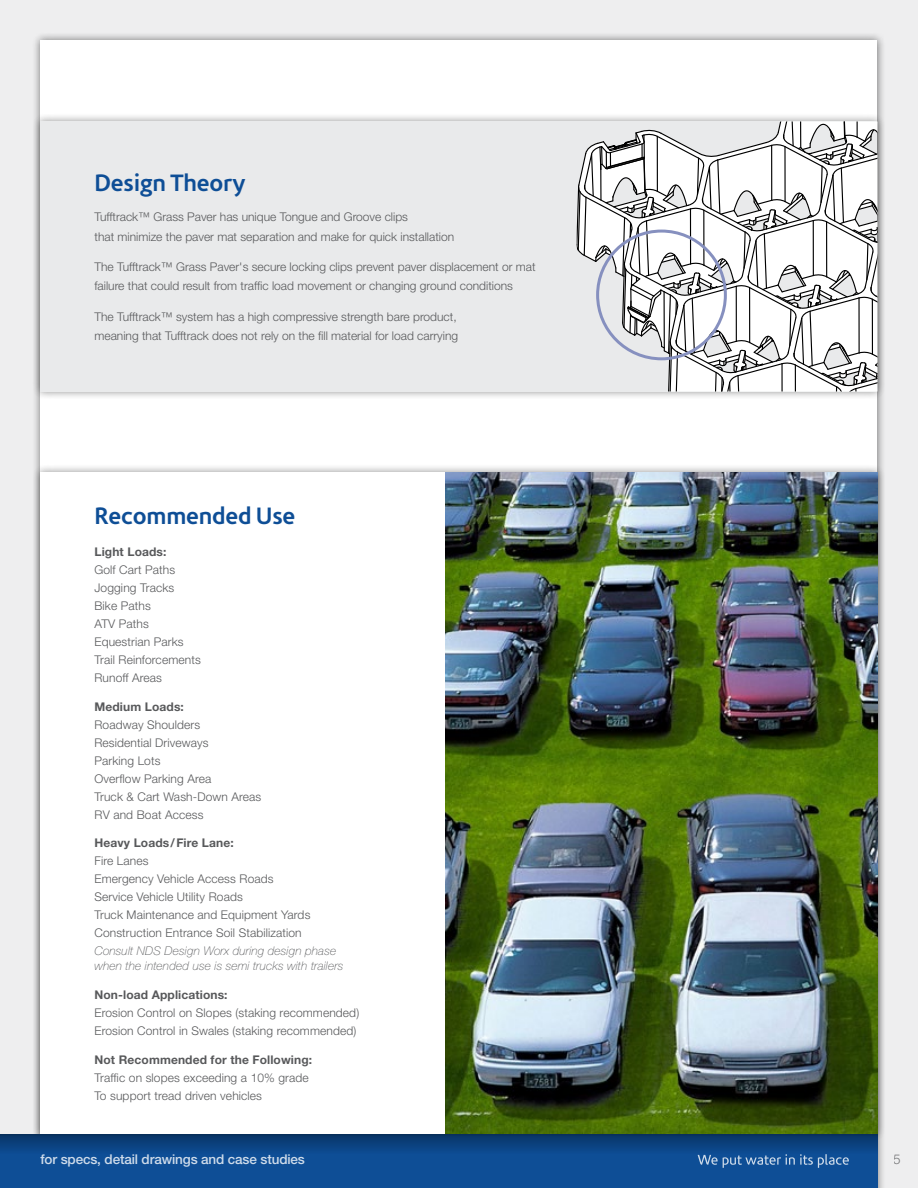
<style>
.page{position:relative;width:918px;height:1188px;background:#eeeeef}
.page>*{position:absolute;margin:0;border:0;box-sizing:border-box;transform-origin:0 0}
.t1{font:700 24px "Corisande";letter-spacing:-.01em;color:#0e4e96}
.t2{font:500 13.5px "Helvetica Neue LT";letter-spacing:-.01em;color:#fff}
.t3{font:300 13.5px "Helvetica Neue LT";color:#58595b}
.t4{font:300 12px/18px "Helvetica Neue LT";letter-spacing:.01em;color:#58595b}
.t5{font:700 12px "Helvetica Neue LT";letter-spacing:.01em;color:#58595b}
.t6{font:italic 100 12px/15px "Helvetica Neue LT";letter-spacing:.01em;color:#58595b}
</style>
<div class="page">
<div style="left:40px;top:40px;width:838px;height:1148px;background:#fff"></div>
<div style="left:32px;top:113px;width:854px;height:287px;background:#000;opacity:.5"></div>
<div style="left:40px;top:122px;width:838px;height:270px;background:#e6e7e8"></div>
<div style="left:32px;top:464px;width:854px;height:678px;background:#000;opacity:.5"></div>
<div style="left:40px;top:472px;width:838px;height:662px;background:#fff"></div>
<svg style="left:576px;top:122px;width:302px;height:270px"></svg>
<div style="left:596px;top:230px;width:131px;height:130px;border:3px solid #8690bf;border-radius:50%"></div>
<img style="left:445px;top:472px;width:433px;height:662px">
<div style="left:0;top:1134px;width:878px;height:54px;background:#0e4e96"></div>
<div style="left:0;top:1134px;width:878px;height:20px;background:linear-gradient(to bottom,#093464,#0d4b91)"></div>
<svg style="left:698px;top:1154px;width:151px;height:14px"></svg>
<h1 class="t1" style="left:94px;top:169px;width:152px">Design Theory</h1>
<p class="t4" style="left:94px;top:207px;width:361px;line-height:19.5px">Tufftrack™ Grass Paver has unique Tongue and Groove clips<br>that minimize the paver mat separation and make for quick installation</p>
<p class="t4" style="left:94px;top:257px;width:443px;line-height:19.5px">The Tufftrack™ Grass Paver's secure locking clips prevent paver displacement or mat failure that could result from traffic load movement or changing ground conditions</p>
<p class="t4" style="left:94px;top:306px;width:365px;line-height:19.5px">The Tufftrack™ system has a high compressive strength bare product, meaning that Tufftrack does not rely on the fill material for load carrying</p>
<h1 class="t1" style="left:94px;top:502px;width:203px">Recommended Use</h1>
<p class="t5" style="left:94px;top:544px;width:73px">Light Loads:</p>
<p class="t4" style="left:94px;top:560px;width:108px">Golf Cart Paths<br>Jogging Tracks<br>Bike Paths<br>ATV Paths<br>Equestrian Parks<br>Trail Reinforcements<br>Runoff Areas</p>
<p class="t5" style="left:94px;top:699px;width:91px">Medium Loads:</p>
<p class="t4" style="left:94px;top:715px;width:168px">Roadway Shoulders<br>Residential Driveways<br>Parking Lots<br>Overflow Parking Area<br>Truck &amp; Cart Wash-Down Areas<br>RV and Boat Access</p>
<p class="t5" style="left:94px;top:836px;width:141px">Heavy Loads/Fire Lane:</p>
<p class="t4" style="left:94px;top:852px;width:217px">Fire Lanes<br>Emergency Vehicle Access Roads<br>Service Vehicle Utility Roads<br>Truck Maintenance and Equipment Yards<br>Construction Entrance Soil Stabilization</p>
<p class="t6" style="left:94px;top:944px;width:250px">Consult NDS Design Worx during design phase when the intended use is semi trucks with trailers</p>
<p class="t5" style="left:94px;top:988px;width:135px">Non-load Applications:</p>
<p class="t4" style="left:94px;top:1004px;width:266px">Erosion Control on Slopes (staking recommended)<br>Erosion Control in Swales (staking recommended)</p>
<p class="t5" style="left:94px;top:1052px;width:219px">Not Recommended for the Following:</p>
<p class="t4" style="left:94px;top:1069px;width:216px">Traffic on slopes exceeding a 10% grade<br>To support tread driven vehicles</p>
<p class="t2" style="left:40px;top:1151px;width:266px">for specs, detail drawings and case studies</p>
<p class="t3" style="left:894px;top:1151px;width:9px">5</p>
</div>
